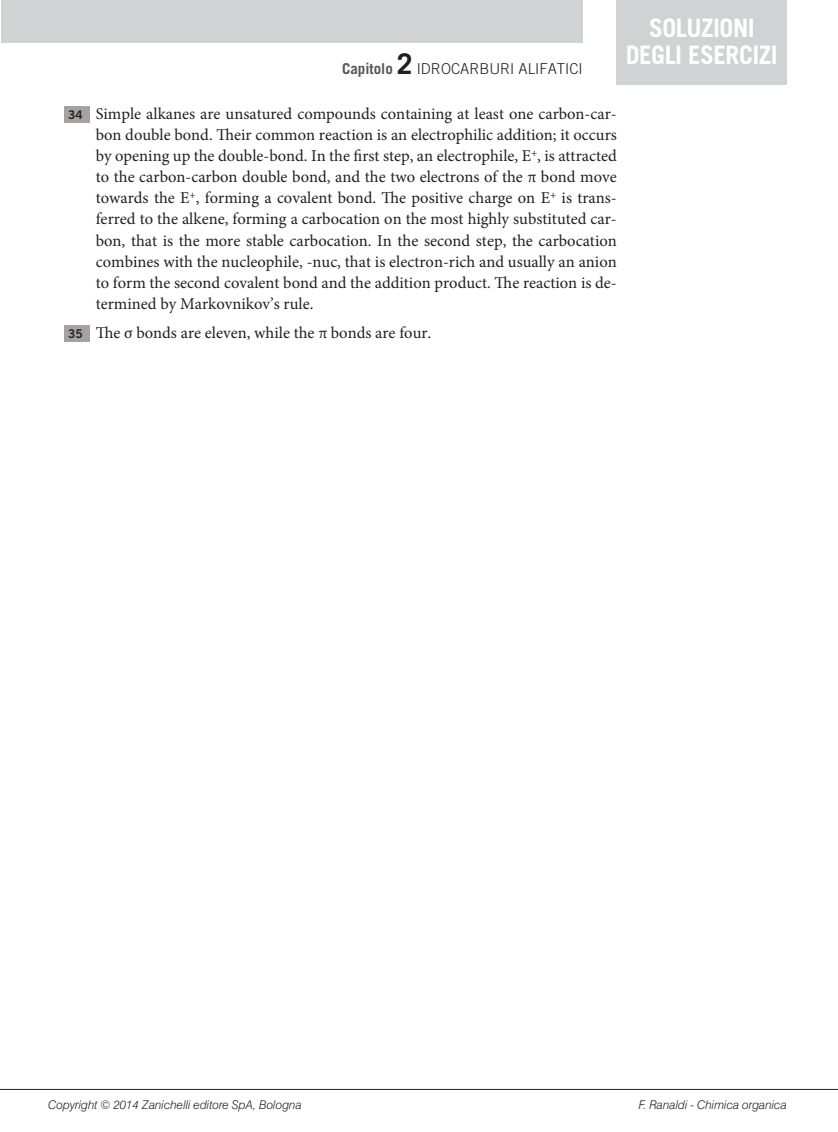
<style>
.page{position:relative;width:838px;height:1132px;background:#fff}
.page>*{position:absolute;margin:0;border:0;box-sizing:border-box;transform-origin:0 0}
.t1{font:700 25.5px/27px "Trade Gothic LT Std";letter-spacing:-.02em;color:#fff;text-align:center}
.t2{font:16.5px/21px "Minion Pro";color:#231f20;text-align:justify}
.t3{font:300 15px "Trade Gothic LT Std";color:#231f20}
.t4{font:italic 300 12px "Swiss 721 BT";color:#231f20}
.s1{font-weight:700;color:#57585a}
.s2{font-weight:700;font-size:28.5px}
.s3{font-family:"Trade Gothic LT Std Bd 2";font-size:12px}
</style>
<div class="page">
<div style="left:1px;top:0;width:582px;height:43px;background:#d1d2d4"></div>
<hr style="left:0;top:1088px;width:838px;height:1px;background:#231f20">
<div style="left:617px;top:0;width:170px;height:85px;background:#d1d2d4"></div>
<div style="left:64px;top:106px;width:25px;height:17px;background:#a7a2a0"></div>
<div style="left:64px;top:325px;width:25px;height:16px;background:#a7a2a0"></div>
<p class="t3" style="left:342px;top:59px;width:242px"><span class="s1">Capitolo</span> <span class="s2">2</span> IDROCARBURI ALIFATICI</p>
<h1 class="t1" style="left:626px;top:14px;width:153px">SOLUZIONI<br>DEGLI ESERCIZI</h1>
<p class="t2" style="left:96px;top:104px;width:522px;text-indent:-28px"><span class="s3">34</span> Simple alkanes are unsatured compounds containing at least one carbon-car&shy;bon double bond. Their common reaction is an electrophilic addition; it occurs by opening up the double-bond. In the first step, an electrophile, E<sup>+</sup>, is attracted to the carbon-carbon double bond, and the two electrons of the π bond move towards the E<sup>+</sup>, forming a covalent bond. The positive charge on E<sup>+</sup> is trans&shy;ferred to the alkene, forming a carbocation on the most highly substituted car&shy;bon, that is the more stable carbocation. In the second step, the carbocation combines with the nucleophile, -nuc, that is electron-rich and usually an anion to form the second covalent bond and the addition product. The reaction is de&shy;termined by Markovnikov’s rule.</p>
<p class="t2" style="left:68px;top:322px;width:365px"><span class="s3">35</span> The σ bonds are eleven, while the π bonds are four.</p>
<p class="t4" style="left:48px;top:1097px;width:255px">Copyright © 2014 Zanichelli editore SpA, Bologna</p>
<p class="t4" style="left:639px;top:1097px;width:149px">F. Ranaldi - Chimica organica</p>
</div>
